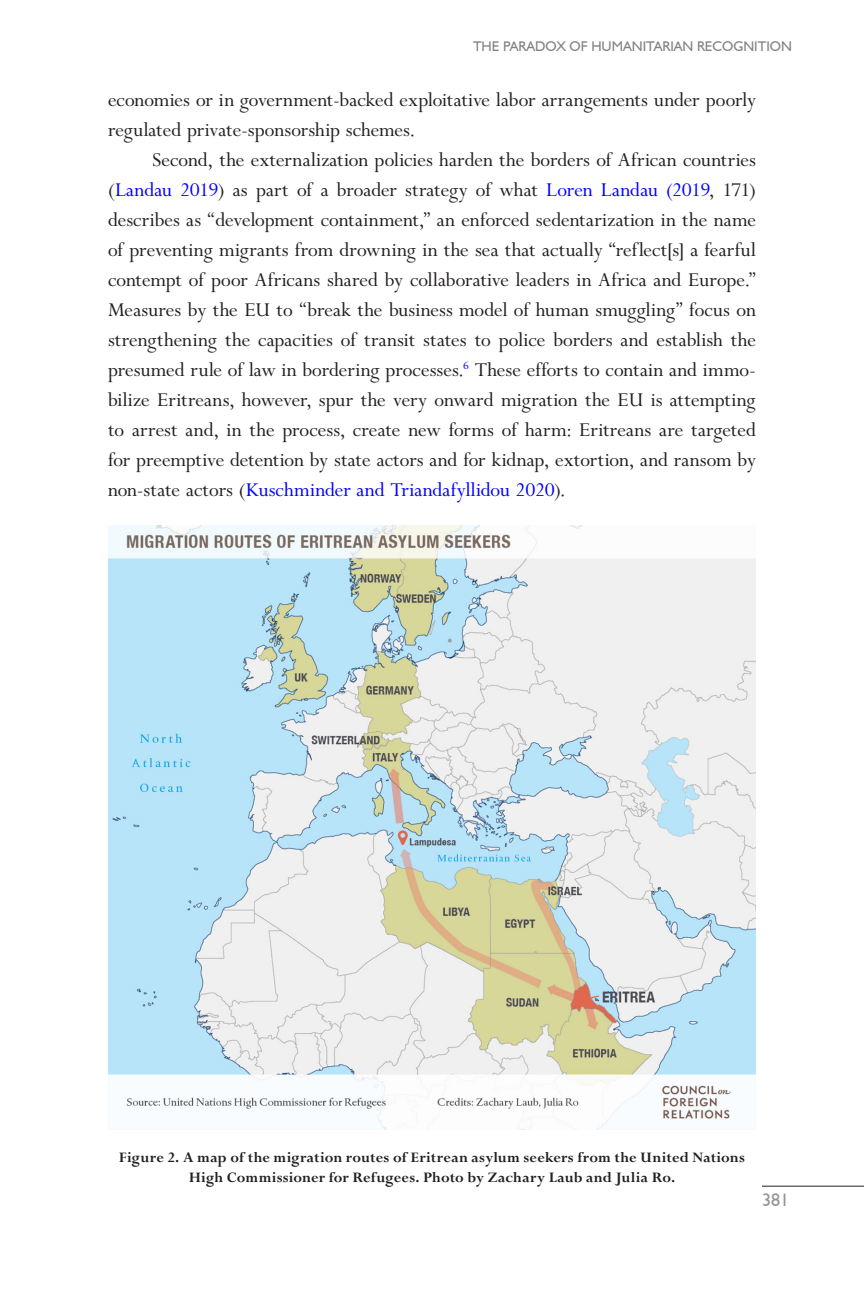
<style>
.page{position:relative;width:864px;height:1296px;background:#fff}
.page>*{position:absolute;margin:0;border:0;box-sizing:border-box;transform-origin:0 0}
.Regular_Paragraph{font:22px/30px "Perpetua MT Std";letter-spacing:-.005em;color:#231f20}
.t1{font:18px "Humanist 521 BT";color:#939598}
.Figure_caption{font:700 16px/20px "Perpetua MT Std";letter-spacing:.015em;color:#231f20;text-align:center}
.t2{font:14px "Humanist 521 BT";color:#808285}
.s1{color:#00f}
</style>
<div class="page">
<hr style="left:762px;top:1186px;width:102px;height:1px;background:#231f20">
<img style="left:108px;top:525px;width:648px;height:605px">
<p class="t2" style="left:473px;top:37px;width:321px">THE PARADOX OF HUMANITARIAN RECOGNITION</p>
<p class="Regular_Paragraph" style="left:108px;top:85px;width:650px">economies or in government-backed exploitative labor arrangements under poorly regulated private-sponsorship schemes.</p>
<p class="Regular_Paragraph" style="left:108px;top:145px;width:650px;text-align:justify;text-indent:44px">Second, the externalization policies harden the borders of African countries (<span class="s1">Landau 2019</span>) as part of a broader strategy of what <span class="s1">Loren Landau (2019</span>, 171) describes as “development containment,” an enforced sedentarization in the name of preventing migrants from drowning in the sea that actually “reflect[s] a fearful contempt of poor Africans shared by collaborative leaders in Africa and Europe.” Measures by the EU to “break the business model of human smuggling” focus on strengthening the capacities of transit states to police borders and establish the presumed rule of law in bordering processes.<sup>6</sup> These efforts to contain and immo&shy;bilize Eritreans, however, spur the very onward migration the EU is attempting to arrest and, in the process, create new forms of harm: Eritreans are targeted for preemptive detention by state actors and for kidnap, extortion, and ransom by non-state actors (<span class="s1">Kuschminder and Triandafyllidou 2020</span>).</p>
<p class="Figure_caption" style="left:119px;top:1148px;width:628px">Figure 2. A map of the migration routes of Eritrean asylum seekers from the United Nations<br>High Commissioner for Refugees. Photo by Zachary Laub and Julia Ro.</p>
<p class="t1" style="left:762px;top:1188px;width:29px">381</p>
</div>
